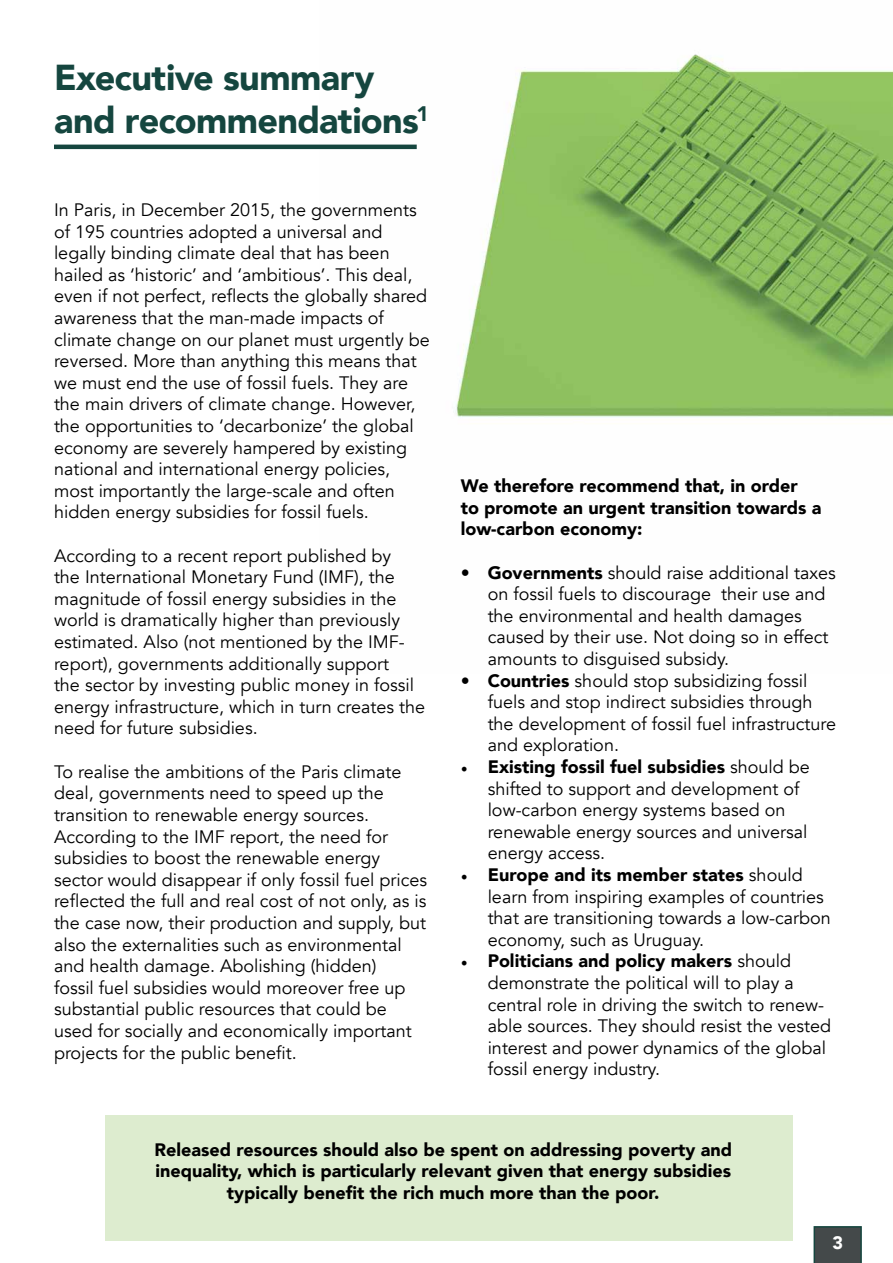
<style>
.page{position:relative;width:893px;height:1263px;background:#fff}
.page>*{position:absolute;margin:0;border:0;box-sizing:border-box;transform-origin:0 0}
.t1{font:900 36px/43.2px "Avenir";letter-spacing:-.02em;color:#15463f}
.t2{font:18px/21.6px "Avenir";color:#000}
.t3{font:900 18px/21.6px "Avenir";color:#000}
.t4{font:900 18px "Avenir";color:#fff}
.s1{font-weight:900}
.s2{font-family:"Minion Pro"}
</style>
<div class="page">
<svg style="left:814px;top:1226px;width:48px;height:37px;background:#404949"></svg>
<img style="left:320px;top:54px;width:573px;height:364px">
<hr style="left:0;top:758px;width:1px;height:505px;background:#000">
<hr style="left:54px;top:145px;width:363px;height:4px;background:#15463f">
<div style="left:105px;top:1115px;width:687px;height:126px;background:#ddeccf"></div>
<h1 class="t1" style="left:54px;top:55px;width:376px">Executive summary and recommendations<sup>1</sup></h1>
<p class="t2" style="left:54px;top:199px;width:377px">In Paris, in December 2015, the governments of 195 countries adopted a universal and legally binding climate deal that has been hailed as ‘historic’ and ‘ambitious’. This deal, even if not perfect, reflects the globally shared awareness that the man-made impacts of climate change on our planet must urgently be reversed. More than anything this means that we must end the use of fossil fuels. They are the main drivers of climate change. However, the opportunities to ‘decarbonize’ the global economy are severely hampered by existing national and international energy policies, most importantly the large-scale and often hidden energy subsidies for fossil fuels.</p>
<p class="t2" style="left:54px;top:545px;width:373px">According to a recent report published by<br>the International Monetary Fund (IMF), the magnitude of fossil energy subsidies in the world is dramatically higher than previously estimated. Also (not mentioned by the IMF&shy;report), governments additionally support<br>the sector by investing public money in fossil energy infrastructure, which in turn creates the need for future subsidies.</p>
<p class="t2" style="left:54px;top:761px;width:375px">To realise the ambitions of the Paris climate deal, governments need to speed up the transition to renewable energy sources.<br>According to the IMF report, the need for subsidies to boost the renewable energy sector would disappear if only fossil fuel prices reflected the full and real cost of not only, as is the case now, their production and supply, but also the externalities such as environmental and health damage. Abolishing (hidden)<br>fossil fuel subsidies would moreover free up substantial public resources that could be used for socially and economically important projects for the public benefit.</p>
<p class="t3" style="left:461px;top:475px;width:362px">We therefore recommend that, in order<br>to promote an urgent transition towards a low-carbon economy:</p>
<p class="t2" style="left:488px;top:562px;width:350px;text-indent:-27px"><span class="s1">• Governments</span> should raise additional taxes on fossil fuels to discourage their use and the environmental and health damages caused by their use. Not doing so in effect amounts to disguised subsidy.</p>
<p class="t2" style="left:488px;top:670px;width:350px;text-indent:-27px"><span class="s1">• Countries</span> should stop subsidizing fossil fuels and stop indirect subsidies through the development of fossil fuel infrastructure and exploration.</p>
<p class="t2" style="left:488px;top:756px;width:324px;text-indent:-27px"><span class="s2">•</span> <span class="s1">Existing fossil fuel subsidies</span> should be shifted to support and development of low-carbon energy systems based on renewable energy sources and universal energy access.</p>
<p class="t2" style="left:488px;top:864px;width:345px;text-indent:-27px"><span class="s2">•</span> <span class="s1">Europe and its member states</span> should learn from inspiring examples of countries that are transitioning towards a low-carbon economy, such as Uruguay.</p>
<p class="t2" style="left:488px;top:951px;width:345px;text-indent:-27px"><span class="s2">•</span> <span class="s1">Politicians and policy makers</span> should demonstrate the political will to play a central role in driving the switch to renew&shy;able sources. They should resist the vested interest and power dynamics of the global fossil energy industry.</p>
<p class="t3" style="left:154px;top:1138px;width:579px;text-align:center">Released resources should also be spent on addressing poverty and inequality, which is particularly relevant given that energy subsidies typically benefit the rich much more than the poor.</p>
<p class="t4" style="left:832px;top:1227px;width:12px">3</p>
</div>
